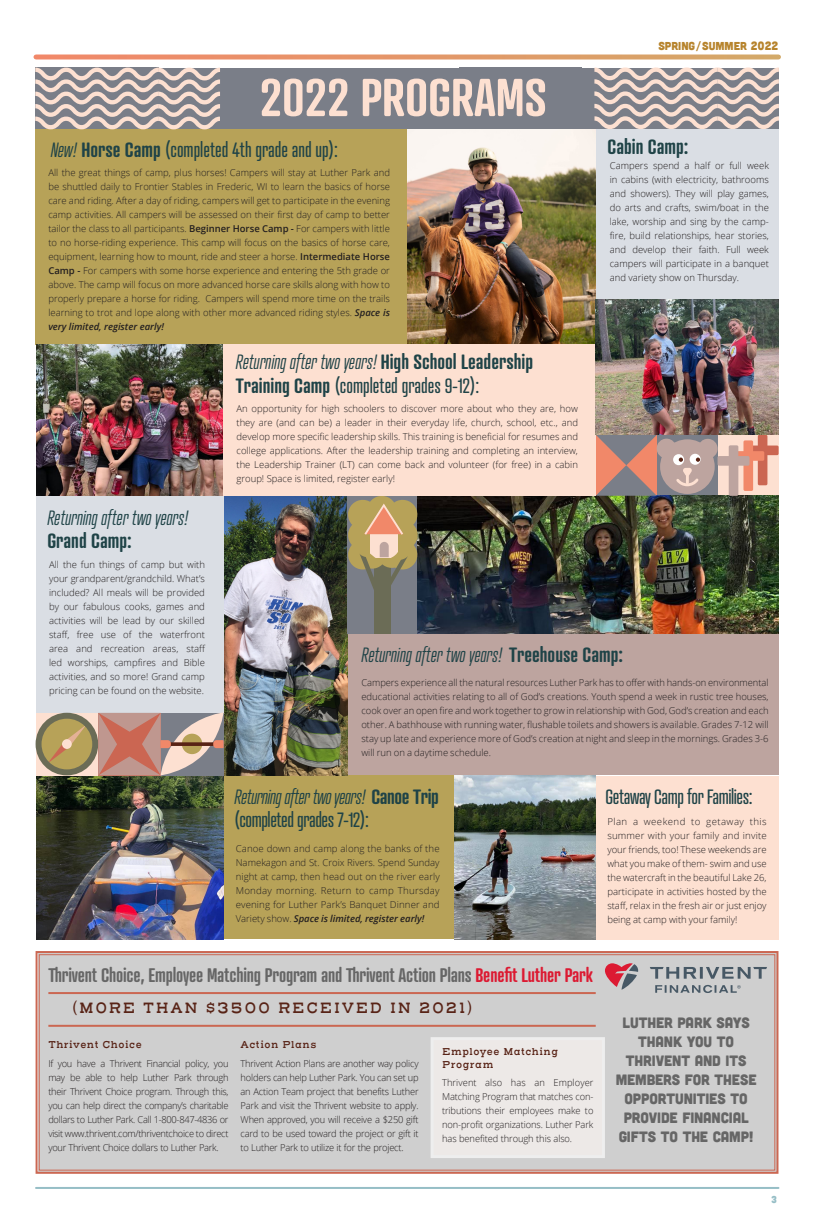
<style>
.page{position:relative;width:819px;height:1224px;background:#fff}
.page>*{position:absolute;margin:0;border:0;box-sizing:border-box;transform-origin:0 0}
.Program_Copy{font:600 51.6px "Atrament";color:#fde0d1}
.Program_Copy-2{font:600 20px/24px "Atrament";color:#1f4347}
.Program_Copy-3{font:italic 300 20px/23px "Atrament";color:#1f4347}
.Program_Copy-4{font:italic 300 20px/23px "Atrament";letter-spacing:-.02em;color:#1f4347}
.Program_Copy-5{font:20px "Atrament";color:#1f4347}
.Program_Copy-6{font:20px "Atrament";letter-spacing:-.02em;color:#1f4347}
.t1{font:600 19px "Atrament";letter-spacing:-.01em;color:#666}
.Sub-Head_2{font:15px/19px "Cubano";letter-spacing:-.01em;color:#666;text-align:center}
.t2{font:600 15px "Henderson Slab Basic";letter-spacing:.13em;color:#582316;scale:.88 1}
.t3{font:11.5px "Cubano";color:#b7842d}
.Program_Name{font:600 10px/13px "Henderson Slab Basic";letter-spacing:.06em;color:#582316;scale:.9 1}
.t4{font:10px "Cubano";color:#96bec6}
.Program_Copy-7{font:300 9.5px/14px "Open Sans";color:#231f20;text-align:justify}
.Body_Copy_1{font:300 9.5px/14px "Open Sans";letter-spacing:-.02em;color:#231f20;text-align:justify}
.s1{font-weight:300;font-style:italic}
.s2{font-weight:600}
.s3{font-weight:600;font-style:italic}
.s4{font-weight:400}
.s5{font-size:12px}
.s6{font-weight:600;font-style:normal}
.s7{font-weight:400;font-style:normal}
.s8{color:#dc1a32}
</style>
<div class="page">
<svg style="left:36px;top:54px;width:742px;height:6px;background:#e7a881"></svg>
<hr style="left:36px;top:1187px;width:742px;height:2px;background:#96bec6">
<div style="left:35px;top:951px;width:744px;height:223px;background:#cfcfcf"></div>
<div style="left:39px;top:954px;width:736px;height:216px;border:1px solid #cb6752"></div>
<svg style="left:650px;top:967px;width:117px;height:12px"></svg>
<svg style="left:655px;top:985px;width:86px;height:8px"></svg>
<svg style="left:605px;top:963px;width:33px;height:27px"></svg>
<div style="left:431px;top:1037px;width:174px;height:121px;background:#ede9e7"></div>
<hr style="left:48px;top:992px;width:548px;height:2px;background:#cb6752">
<hr style="left:48px;top:1025px;width:548px;height:2px;background:#cb6752">
<div style="left:224px;top:775px;width:372px;height:164px;background:#b7a258"></div>
<div style="left:36px;top:68px;width:743px;height:61px;background:#7a7e88"></div>
<div style="left:36px;top:129px;width:371px;height:216px;background:#b7a258"></div>
<div style="left:348px;top:633px;width:430px;height:142px;background:#bda49f"></div>
<div style="left:657px;top:435px;width:61px;height:61px;background:#7a7e88"></div>
<img style="left:37px;top:775px;width:187px;height:164px">
<img style="left:36px;top:345px;width:188px;height:151px">
<img style="left:224px;top:496px;width:124px;height:279px">
<img style="left:417px;top:496px;width:362px;height:137px">
<svg style="left:596px;top:435px;width:61px;height:61px;background:#b58278"></svg>
<svg style="left:718px;top:435px;width:61px;height:61px;background:#e4b3a2"></svg>
<div style="left:348px;top:565px;width:69px;height:69px;background:#7a7e88"></div>
<div style="left:374px;top:562px;width:17px;height:72px;background:#6b6c56"></div>
<svg style="left:346px;top:496px;width:74px;height:96px"></svg>
<div style="left:36px;top:496px;width:188px;height:236px;background:#dadee4"></div>
<div style="left:224px;top:344px;width:372px;height:152px;background:#fde0d1"></div>
<div style="left:596px;top:129px;width:182px;height:306px;background:#dadee4"></div>
<div style="left:660px;top:439px;width:55px;height:55px;background:#bda49f;border-radius:50%"></div>
<div style="left:657px;top:439px;width:19px;height:19px;background:#bda49f;border-radius:50%"></div>
<div style="left:698px;top:439px;width:20px;height:20px;background:#bda49f;border-radius:50%"></div>
<div style="left:673px;top:454px;width:11px;height:11px;background:#fff;border-radius:50%"></div>
<div style="left:690px;top:454px;width:11px;height:11px;background:#fff;border-radius:50%"></div>
<svg style="left:679px;top:458px;width:4px;height:4px"></svg>
<svg style="left:696px;top:458px;width:4px;height:4px"></svg>
<svg style="left:676px;top:468px;width:23px;height:19px"></svg>
<img style="left:407px;top:129px;width:189px;height:215px">
<div style="left:596px;top:776px;width:182px;height:163px;background:#fde0d1"></div>
<div style="left:36px;top:713px;width:62px;height:62px;background:#fde0d1"></div>
<div style="left:36px;top:713px;width:62px;height:62px;background:#6b6c56;border-radius:50%"></div>
<div style="left:42px;top:719px;width:50px;height:50px;background:#b7a258;border-radius:50%"></div>
<svg style="left:49px;top:726px;width:36px;height:36px"></svg>
<div style="left:62px;top:739px;width:10px;height:10px;background:#fde0d1;border-radius:50%"></div>
<svg style="left:98px;top:712px;width:126px;height:64px;background:#ba9288"></svg>
<svg style="left:35px;top:68px;width:185px;height:61px"></svg>
<svg style="left:594px;top:68px;width:185px;height:61px"></svg>
<img style="left:596px;top:300px;width:182px;height:135px">
<img style="left:454px;top:776px;width:142px;height:163px">
<p class="Program_Copy" style="left:260px;top:65px;width:289px">2022 PROGRAMS</p>
<p class="Program_Copy-5" style="left:51px;top:137px;width:289px"><span class="s1">New!</span> <span class="s2">Horse Camp</span> (completed 4th grade and up):</p>
<p class="Program_Copy-7" style="left:48px;top:166px;width:343px">All the great things of camp, plus horses! Campers will stay at Luther Park and be shuttled daily to Frontier Stables in Frederic, WI to learn the basics of horse care and riding. After a day of riding, campers will get to participate in the evening camp activities. All campers will be assessed on their first day of camp to better tailor the class to all participants. <span class="s2">Beginner Horse Camp -</span> For campers with little to no horse-riding experience. This camp will focus on the basics of horse care, equipment, learning how to mount, ride and steer a horse. <span class="s2">Intermediate Horse Camp -</span> For campers with some horse experience and entering the 5th grade or above. The camp will focus on more advanced horse care skills along with how to properly prepare a horse for riding. Campers will spend more time on the trails learning to trot and lope along with other more advanced riding styles. <span class="s3">Space is very limited, register early!</span></p>
<p class="Program_Copy-2" style="left:236px;top:350px;width:299px"><span class="s1">Returning after two years!</span> High School Leadership<br>Training Camp <span class="s4">(completed grades 9-12):</span></p>
<p class="Program_Copy-7" style="left:237px;top:401px;width:343px">An opportunity for high schoolers to discover more about who they are, how they are (and can be) a leader in their everyday life, church, school, etc., and develop more specific leadership skills. This training is beneficial for resumes and college applications. After the leadership training and completing an interview, the Leadership Trainer (LT) can come back and volunteer (for free) in a cabin group! Space is limited, register early!</p>
<p class="t3" style="left:658px;top:39px;width:122px">SPRING/SUMMER <span class="s5">2022</span></p>
<p class="Program_Copy-2" style="left:608px;top:134px;width:82px">Cabin Camp:</p>
<p class="Program_Copy-7" style="left:610px;top:159px;width:161px">Campers spend a half or full week in cabins (with electricity, bathrooms and showers). They will play games, do arts and crafts, swim/boat in the lake, worship and sing by the camp&shy;fire, build relationships, hear stories, and develop their faith. Full week campers will participate in a banquet and variety show on Thursday.</p>
<p class="Program_Copy-3" style="left:47px;top:507px;width:143px">Returning after two years!<br><span class="s6">Grand Camp:</span></p>
<p class="Program_Copy-7" style="left:49px;top:557px;width:157px">All the fun things of camp but with your grandparent/grandchild. What’s included? All meals will be provided by our fabulous cooks, games and activities will be lead by our skilled staff, free use of the waterfront area and recreation areas, staff led worships, campfires and Bible activities, and so more! Grand camp pricing can be found on the website.</p>
<p class="Program_Copy-3" style="left:361px;top:644px;width:263px">Returning after two years! <span class="s6">Treehouse Camp:</span></p>
<p class="Program_Copy-7" style="left:361px;top:675px;width:409px">Campers experience all the natural resources Luther Park has to offer with hands-on environmental educational activities relating to all of God’s creations. Youth spend a week in rustic tree houses, cook over an open fire and work together to grow in relationship with God, God’s creation and each other. A bathhouse with running water, flushable toilets and showers is available. Grades 7-12 will stay up late and experience more of God’s creation at night and sleep in the mornings. Grades 3-6 will run on a daytime schedule.</p>
<p class="Program_Copy-4" style="left:235px;top:786px;width:206px">Returning after two years! <span class="s6">Canoe Trip </span><span class="s7">(completed grades 7-12):</span></p>
<p class="Program_Copy-7" style="left:236px;top:841px;width:206px">Canoe down and camp along the banks of the Namekagon and St. Croix Rivers. Spend Sunday night at camp, then head out on the river early Monday morning. Return to camp Thursday evening for Luther Park’s Banquet Dinner and Variety show. <span class="s3">Space is limited, register early!</span></p>
<p class="Program_Copy-6" style="left:606px;top:785px;width:149px">Getaway Camp for Families:</p>
<p class="Program_Copy-7" style="left:607px;top:814px;width:161px">Plan a weekend to getaway this summer with your family and invite your friends, too! These weekends are what you make of them- swim and use the watercraft in the beautiful Lake 26, participate in activities hosted by the staff, relax in the fresh air or just enjoy being at camp with your family!</p>
<p class="t1" style="left:48px;top:963px;width:546px">Thrivent Choice, Employee Matching Program and Thrivent Action Plans <span class="s8">Benefit Luther Park</span></p>
<p class="t2" style="left:72px;top:998px;width:456px">(MORE THAN $3500 RECEIVED IN 2021)</p>
<p class="Program_Name" style="left:48px;top:1039px;width:105px">Thrivent Choice</p>
<p class="Body_Copy_1" style="left:48px;top:1056px;width:182px">If you have a Thrivent Financial policy, you may be able to help Luther Park through their Thrivent Choice program. Through this, you can help direct the company’s charitable dollars to Luther Park. Call 1-800-847-4836 or visit www.thrivent.com/thriventchoice to direct your Thrivent Choice dollars to Luther Park.</p>
<p class="Program_Name" style="left:241px;top:1039px;width:86px">Action Plans</p>
<p class="Body_Copy_1" style="left:241px;top:1056px;width:180px">Thrivent Action Plans are another way policy holders can help Luther Park. You can set up an Action Team project that benefits Luther Park and visit the Thrivent website to apply.<br>When approved, you will receive a $250 gift card to be used toward the project or gift it to Luther Park to utilize it for the project.</p>
<p class="Program_Name" style="left:442px;top:1045px;width:130px">Employee Matching<br>Program</p>
<p class="Body_Copy_1" style="left:442px;top:1076px;width:153px">Thrivent also has an Employer Matching Program that matches con&shy;tributions their employees make to non-profit organizations. Luther Park has benefited through this also.</p>
<p class="Sub-Head_2" style="left:616px;top:1013px;width:142px">LUTHER PARK SAYS<br>THANK YOU TO<br>THRIVENT AND ITS<br>MEMBERS FOR THESE<br>OPPORTUNITIES TO<br>PROVIDE FINANCIAL<br>GIFTS TO THE CAMP!</p>
<p class="t4" style="left:771px;top:1193px;width:7px">3</p>
</div>
